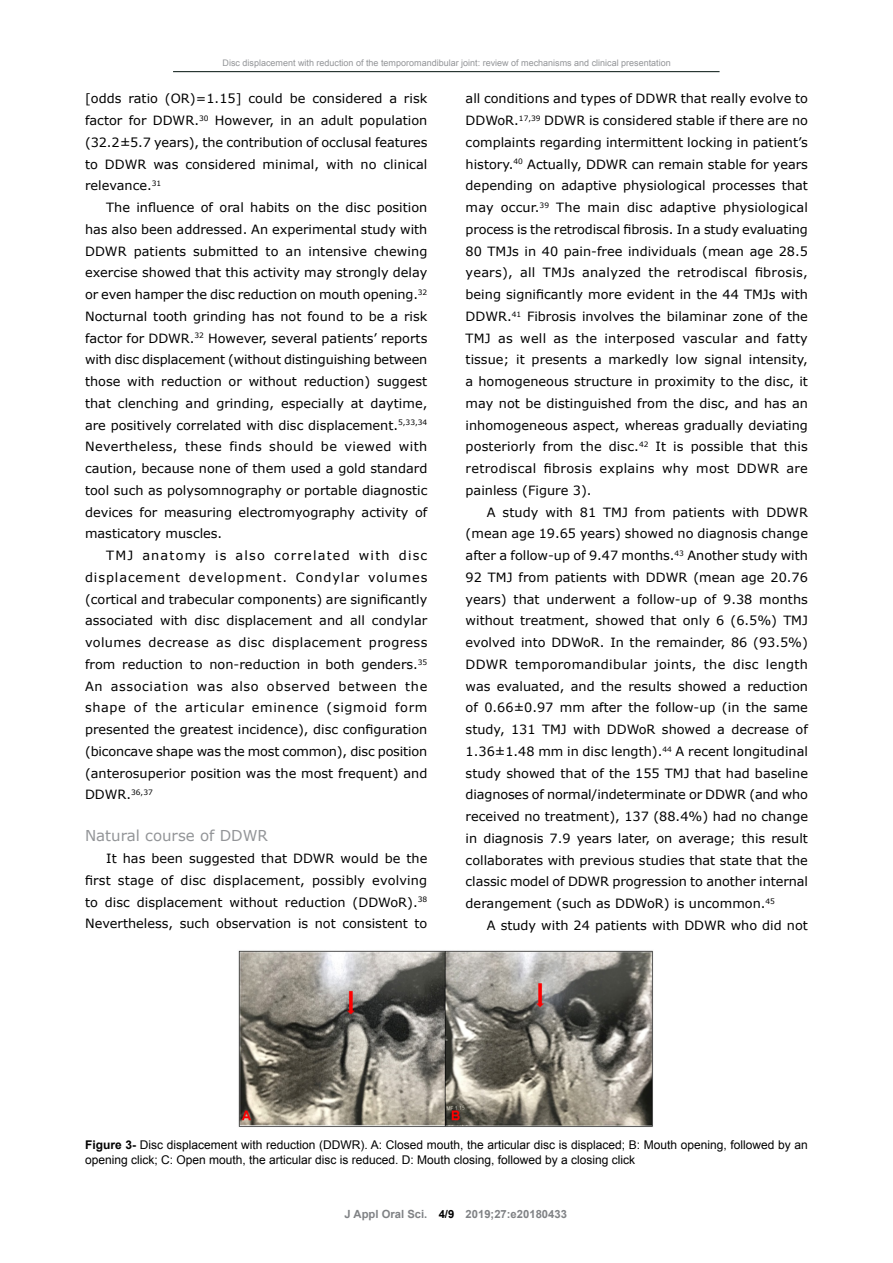
<style>
.page{position:relative;width:893px;height:1263px;background:#fff}
.page>*{position:absolute;margin:0;border:0;box-sizing:border-box;transform-origin:0 0}
.t1{font:15px "Verdana";color:#939598}
.t2{font:12.75px/21.8px "Verdana";color:#000;text-align:justify}
.t3{font:12px/14.4px "Arial";color:#000}
.t4{font:700 11.25px "Arial";color:#808285}
.t5{font:9px "Arial";color:#939598}
.s1{font-style:italic}
.s2{font-weight:700}
.s3{color:#000}
</style>
<div class="page">
<hr style="left:173px;top:71px;width:547px;height:1px;background:#00110d">
<img style="left:238px;top:950px;width:415px;height:177px">
<p class="t5" style="left:223px;top:57px;width:450px">Disc displacement with reduction of the temporomandibular joint: review of mechanisms and clinical presentation</p>
<p class="t2" style="left:85px;top:88px;width:344px">[odds ratio (OR)=1.15] could be considered a risk factor for DDWR.<sup>30</sup> However, in an adult population (32.2<span class="s1">±</span>5.7 years), the contribution of occlusal features to DDWR was considered minimal, with no clinical relevance.<sup>31</sup></p>
<p class="t2" style="left:85px;top:196px;width:344px;text-indent:21px">The influence of oral habits on the disc position has also been addressed. An experimental study with DDWR patients submitted to an intensive chewing exercise showed that this activity may strongly delay or even hamper the disc reduction on mouth opening.<sup>32<br></sup>Nocturnal tooth grinding has not found to be a risk factor for DDWR.<sup>32</sup> However, several patients’ reports with disc displacement (without distinguishing between those with reduction or without reduction) suggest that clenching and grinding, especially at daytime, are positively correlated with disc displacement.<sup>5,33,34<br></sup>Nevertheless, these finds should be viewed with caution, because none of them used a gold standard tool such as polysomnography or portable diagnostic devices for measuring electromyography activity of masticatory muscles.</p>
<p class="t2" style="left:85px;top:544px;width:344px;text-indent:21px">TMJ anatomy is also correlated with disc displacement development. Condylar volumes (cortical and trabecular components) are significantly associated with disc displacement and all condylar volumes decrease as disc displacement progress from reduction to non-reduction in both genders.<sup>35<br></sup>An association was also observed between the shape of the articular eminence (sigmoid form presented the greatest incidence), disc configuration (biconcave shape was the most common), disc position (anterosuperior position was the most frequent) and DDWR.<sup>36,37</sup></p>
<p class="t1" style="left:85px;top:826px;width:184px">Natural course of DDWR</p>
<p class="t2" style="left:85px;top:847px;width:344px;text-indent:21px">It has been suggested that DDWR would be the first stage of disc displacement, possibly evolving to disc displacement without reduction (DDWoR).<sup>38<br></sup>Nevertheless, such observation is not consistent to</p>
<p class="t2" style="left:466px;top:88px;width:344px">all conditions and types of DDWR that really evolve to DDWoR.<sup>17,39</sup> DDWR is considered stable if there are no complaints regarding intermittent locking in patient’s history.<sup>40</sup> Actually, DDWR can remain stable for years depending on adaptive physiological processes that may occur.<sup>39</sup> The main disc adaptive physiological process is the retrodiscal fibrosis. In a study evaluating 80 TMJs in 40 pain-free individuals (mean age 28.5 years), all TMJs analyzed the retrodiscal fibrosis, being significantly more evident in the 44 TMJs with DDWR.<sup>41</sup> Fibrosis involves the bilaminar zone of the TMJ as well as the interposed vascular and fatty tissue; it presents a markedly low signal intensity, a homogeneous structure in proximity to the disc, it may not be distinguished from the disc, and has an inhomogeneous aspect, whereas gradually deviating posteriorly from the disc.<sup>42</sup> It is possible that this retrodiscal fibrosis explains why most DDWR are painless (Figure 3).</p>
<p class="t2" style="left:466px;top:501px;width:344px;text-indent:21px">A study with 81 TMJ from patients with DDWR (mean age 19.65 years) showed no diagnosis change after a follow-up of 9.47 months.<sup>43</sup> Another study with 92 TMJ from patients with DDWR (mean age 20.76 years) that underwent a follow-up of 9.38 months without treatment, showed that only 6 (6.5%) TMJ evolved into DDWoR. In the remainder, 86 (93.5%)<br>DDWR temporomandibular joints, the disc length was evaluated, and the results showed a reduction of 0.66±0.97 mm after the follow-up (in the same study, 131 TMJ with DDWoR showed a decrease of 1.36±1.48 mm in disc length).<sup>44</sup> A recent longitudinal study showed that of the 155 TMJ that had baseline diagnoses of normal/indeterminate or DDWR (and who received no treatment), 137 (88.4%) had no change in diagnosis 7.9 years later, on average; this result collaborates with previous studies that state that the classic model of DDWR progression to another internal derangement (such as DDWoR) is uncommon.<sup>45</sup></p>
<p class="t2" style="left:487px;top:914px;width:323px">A study with 24 patients with DDWR who did not</p>
<p class="t3" style="left:85px;top:1138px;width:724px"><span class="s2">Figure 3-</span> Disc displacement with reduction (DDWR). A: Closed mouth, the articular disc is displaced; B: Mouth opening, followed by an opening click; C: Open mouth, the articular disc is reduced. D: Mouth closing, followed by a closing click</p>
<p class="t4" style="left:345px;top:1206px;width:224px">J Appl Oral Sci. <span class="s3">4/9</span> 2019;27:e20180433</p>
</div>
